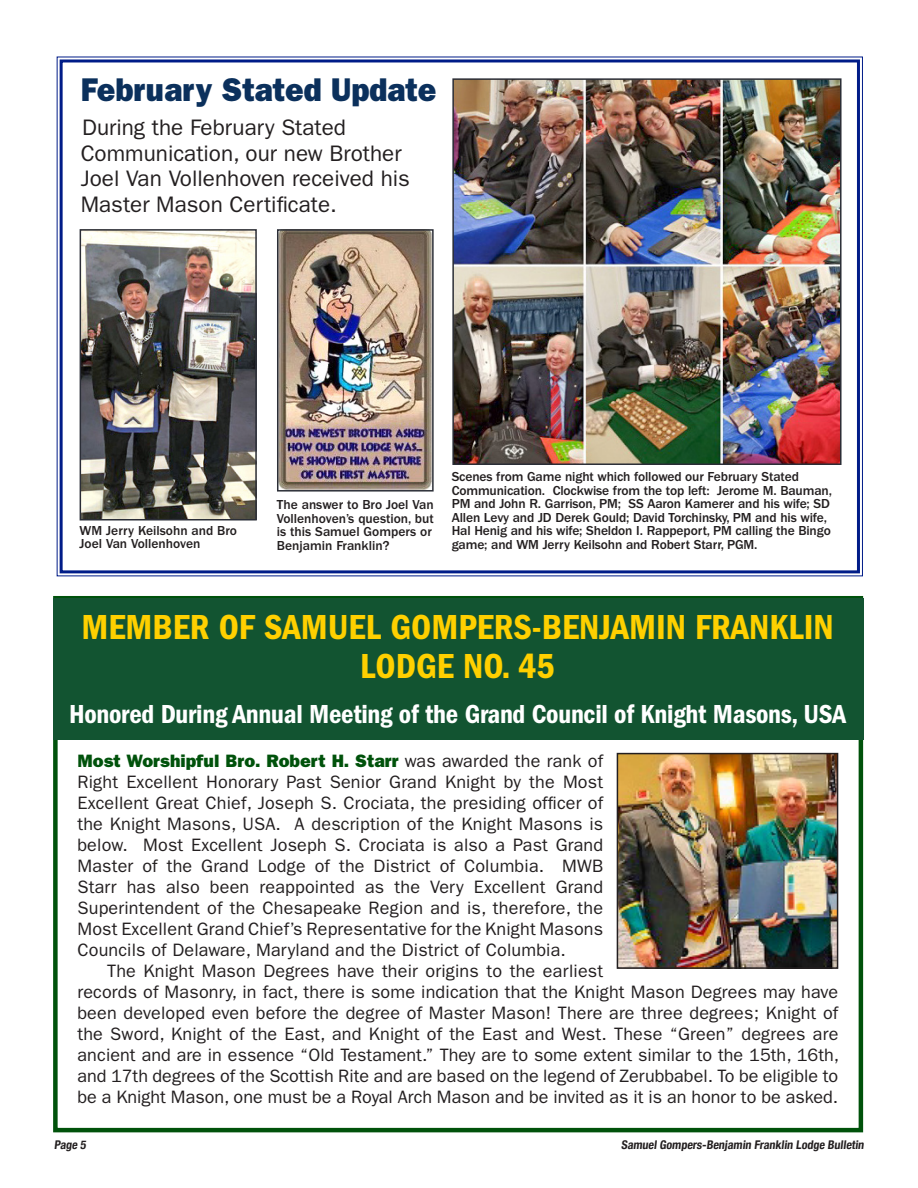
<style>
.page{position:relative;width:918px;height:1188px;background:#fff}
.page>*{position:absolute;margin:0;border:0;box-sizing:border-box;transform-origin:0 0}
.t1{font:36px/39px "ITC Franklin Gothic Std Dm Cd";color:#ffd000;text-align:center}
.t2{font:33px "ITC Franklin Gothic Std Hvy";color:#0b305c;scale:.94 1}
.t3{font:27px "ITC Franklin Gothic Std Dm Cd";letter-spacing:-.01em;color:#fff}
.t4{font:22.5px/25.5px "ITC Franklin Gothic Std";color:#231f20}
.t5{font:18px/21px "ITC Franklin Gothic Std";letter-spacing:.01em;color:#231f20;text-align:justify}
.t6{font:18px "ITC Franklin Gothic Std Hvy";color:#00520b}
.t7{font:500 13.5px/13.5px "ITC Franklin Gothic Std";letter-spacing:-.01em;color:#231f20}
.t8{font:700 condensed 12px "Helvetica Neue";color:#231f20}
.s1{font-family:"ITC Franklin Gothic Std";color:#231f20}
</style>
<div class="page">
<svg style="left:56px;top:56px;width:807px;height:521px"></svg>
<div style="left:60px;top:59px;width:800px;height:514px;border:3px solid #001c88"></div>
<img style="left:280px;top:232px;width:151px;height:257px">
<div style="left:277px;top:229px;width:157px;height:263px;border:2px solid #2b2e37"></div>
<img style="left:83px;top:232px;width:171px;height:285px">
<div style="left:80px;top:229px;width:177px;height:291px;border:2px solid #2b2e37"></div>
<img style="left:455px;top:81px;width:384px;height:381px">
<div style="left:452px;top:78px;width:390px;height:387px;border:2px solid #2b2e37"></div>
<div style="left:53px;top:596px;width:810px;height:536px;border:4px solid #00520b"></div>
<div style="left:53px;top:598px;width:811px;height:142px;background:#125431"></div>
<img style="left:620px;top:756px;width:215px;height:210px">
<div style="left:617px;top:753px;width:221px;height:216px;border:2px solid #231f20"></div>
<h2 class="t2" style="left:81px;top:70px;width:380px">February Stated Update</h2>
<p class="t4" style="left:81px;top:115px;width:331px">During the February Stated<br>Communication, our new Brother<br>Joel Van Vollenhoven received his<br>Master Mason Certificate.</p>
<p class="t7" style="left:80px;top:524px;width:159px">WM Jerry Keilsohn and Bro<br>Joel Van Vollenhoven</p>
<p class="t7" style="left:277px;top:498px;width:158px">The answer to Bro Joel Van<br>Vollenhoven’s question, but is this Samuel Gompers or<br>Benjamin Franklin?</p>
<p class="t7" style="left:452px;top:470px;width:382px">Scenes from Game night which followed our February Stated Communication. Clockwise from the top left: Jerome M. Bauman, PM and John R. Garrison, PM; SS Aaron Kamerer and his wife; SD Allen Levy and JD Derek Gould; David Torchinsky, PM and his wife, Hal Henig and his wife; Sheldon I. Rappeport, PM calling the Bingo game; and WM Jerry Keilsohn and Robert Starr, PGM.</p>
<h1 class="t1" style="left:81px;top:607px;width:754px">MEMBER OF SAMUEL GOMPERS-BENJAMIN FRANKLIN<br>LODGE NO. 45</h1>
<h3 class="t3" style="left:69px;top:698px;width:779px">Honored During Annual Meeting of the Grand Council of Knight Masons, USA</h3>
<p class="t6" style="left:77px;top:750px;width:527px">Most Worshipful Bro. Robert H. Starr <span class="s1">was awarded the rank of</span></p>
<p class="t5" style="left:77px;top:771px;width:527px">Right Excellent Honorary Past Senior Grand Knight by the Most Excellent Great Chief, Joseph S. Crociata, the presiding officer of the Knight Masons, USA. A description of the Knight Masons is below. Most Excellent Joseph S. Crociata is also a Past Grand Master of the Grand Lodge of the District of Columbia. MWB Starr has also been reappointed as the Very Excellent Grand Superintendent of the Chesapeake Region and is, therefore, the Most Excellent Grand Chief’s Representative for the Knight Masons Councils of Delaware, Maryland and the District of Columbia.</p>
<p class="t5" style="left:77px;top:960px;width:763px;text-align:left;text-indent:30px">The Knight Mason Degrees have their origins to the earliest<br>records of Masonry, in fact, there is some indication that the Knight Mason Degrees may have been developed even before the degree of Master Mason! There are three degrees; Knight of the Sword, Knight of the East, and Knight of the East and West. These “Green” degrees are ancient and are in essence “Old Testament.” They are to some extent similar to the 15th, 16th, and 17th degrees of the Scottish Rite and are based on the legend of Zerubbabel. To be eligible to be a Knight Mason, one must be a Royal Arch Mason and be invited as it is an honor to be asked.</p>
<p class="t8" style="left:54px;top:1135px;width:36px">Page 5</p>
<p class="t8" style="left:621px;top:1135px;width:247px">SamuelGompers-Benjamin Franklin Lodge Bulletin</p>
<p class="t8" style="left:54px;top:1135px;width:53px">Jun 2019</p>
<p class="t8" style="left:832px;top:1135px;width:36px">Page 5</p>
</div>
